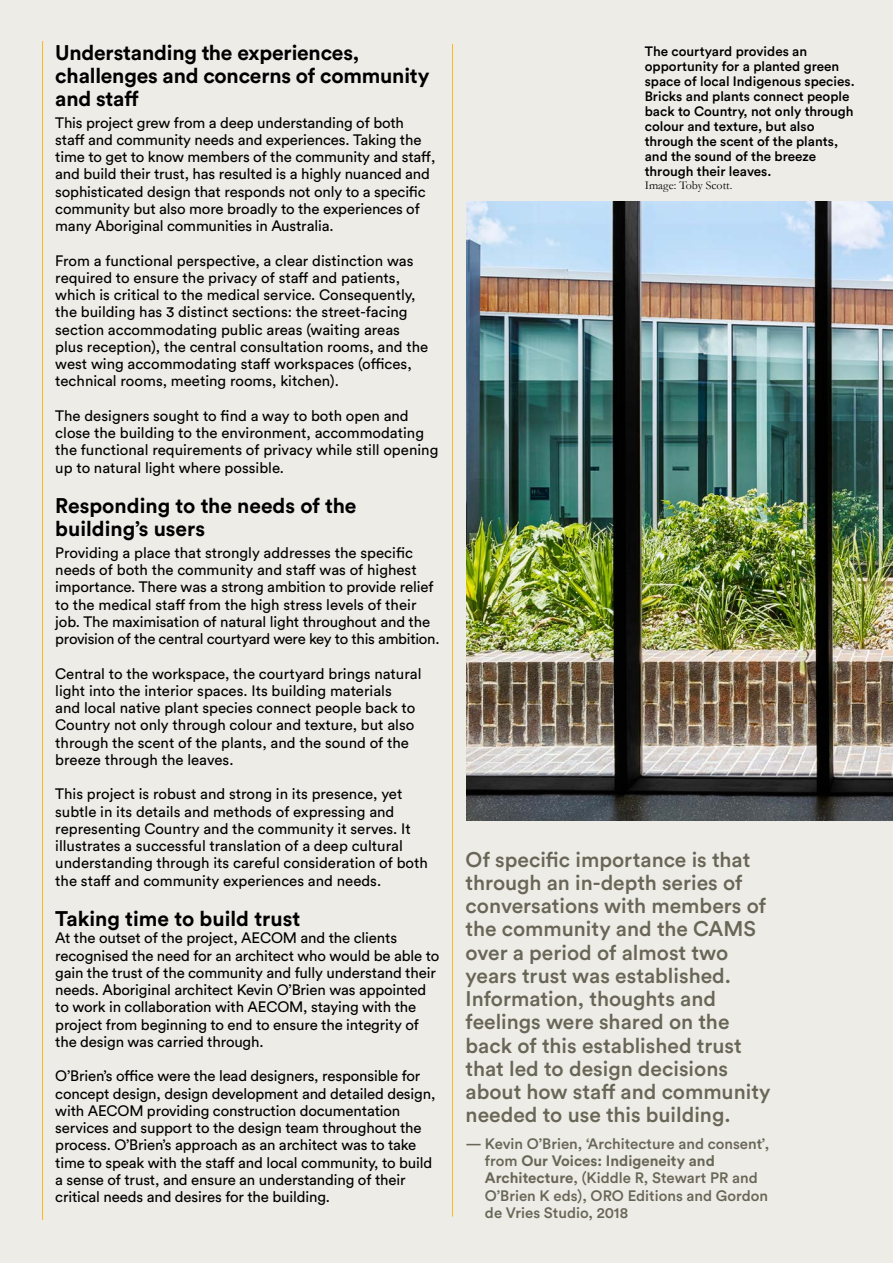
<style>
.page{position:relative;width:893px;height:1263px;background:#edece7}
.page>*{position:absolute;margin:0;border:0;box-sizing:border-box;transform-origin:0 0}
.GANSW_bodytext{font:500 21px/23.2px "Circular Std";color:#696657}
.GANSW_subheads{font:700 21px/23.2px "Circular Std";letter-spacing:-.01em;color:#000}
.GANSW_bodytext-2{font:700 21px "Circular Std";color:#000}
.GANSW_bodytext-3{font:15px/17.2px "Circular Std";letter-spacing:-.005em;color:#000}
.GANSW_bodytext-4{font:500 15px/17.2px "Circular Std";color:#696657}
.GANSW_CaptionDiagram{font:500 13.5px/15px "Circular Std";color:#000}
.GANSW_Caption{font:12px "Garamond";color:#000}
.s1{font-weight:700}
</style>
<div class="page">
<hr style="left:42px;top:41px;width:1px;height:1179px;background:#ffb71b">
<hr style="left:452px;top:44px;width:1px;height:1172px;background:#ffb71b">
<img style="left:466px;top:201px;width:427px;height:619px">
<p class="GANSW_subheads" style="left:55px;top:40px;width:376px">Understanding the experiences, challenges and concerns of community and staff</p>
<p class="GANSW_bodytext-3" style="left:55px;top:113px;width:382px">This project grew from a deep understanding of both staff and community needs and experiences. Taking the time to get to know members of the community and staff, and build their trust, has resulted is a highly nuanced and sophisticated design that responds not only to a specific community but also more broadly to the experiences of many Aboriginal communities in Australia.</p>
<p class="GANSW_bodytext-3" style="left:55px;top:251px;width:375px">From a functional perspective, a clear distinction was required to ensure the privacy of staff and patients, which is critical to the medical service. Consequently, the building has 3 distinct sections: the street-facing section accommodating public areas (waiting areas plus reception), the central consultation rooms, and the west wing accommodating staff workspaces (offices, technical rooms, meeting rooms, kitchen).</p>
<p class="GANSW_bodytext-3" style="left:55px;top:407px;width:385px">The designers sought to find a way to both open and close the building to the environment, accommodating the functional requirements of privacy while still opening up to natural light where possible.</p>
<p class="GANSW_subheads" style="left:55px;top:494px;width:303px">Responding to the needs of the building’s users</p>
<p class="GANSW_bodytext-3" style="left:55px;top:544px;width:386px">Providing a place that strongly addresses the specific needs of both the community and staff was of highest importance. There was a strong ambition to provide relief to the medical staff from the high stress levels of their job. The maximisation of natural light throughout and the provision of the central courtyard were key to this ambition.</p>
<p class="GANSW_bodytext-3" style="left:55px;top:664px;width:368px">Central to the workspace, the courtyard brings natural light into the interior spaces. Its building materials<br>and local native plant species connect people back to Country not only through colour and texture, but also through the scent of the plants, and the sound of the breeze through the leaves.</p>
<p class="GANSW_bodytext-3" style="left:55px;top:785px;width:374px">This project is robust and strong in its presence, yet subtle in its details and methods of expressing and representing Country and the community it serves. It illustrates a successful translation of a deep cultural understanding through its careful consideration of both the staff and community experiences and needs.</p>
<p class="GANSW_bodytext-2" style="left:55px;top:905px;width:246px">Taking time to build trust</p>
<p class="GANSW_bodytext-3" style="left:55px;top:929px;width:386px">At the outset of the project, AECOM and the clients recognised the need for an architect who would be able to gain the trust of the community and fully understand their needs. Aboriginal architect Kevin O’Brien was appointed to work in collaboration with AECOM, staying with the project from beginning to end to ensure the integrity of the design was carried through.</p>
<p class="GANSW_bodytext-3" style="left:55px;top:1067px;width:382px">O’Brien’s office were the lead designers, responsible for concept design, design development and detailed design, with AECOM providing construction documentation services and support to the design team throughout the process. O’Brien’s approach as an architect was to take time to speak with the staff and local community, to build a sense of trust, and ensure an understanding of their critical needs and desires for the building.</p>
<p class="GANSW_CaptionDiagram" style="left:645px;top:43px;width:211px">The courtyard provides an opportunity for a planted green space of local Indigenous species.<br>Bricks and plants connect people back to Country, not only through colour and texture, but also through the scent of the plants, and the sound of the breeze through their leaves.</p>
<p class="GANSW_Caption" style="left:645px;top:178px;width:89px">Image: Toby Scott.</p>
<p class="GANSW_bodytext" style="left:466px;top:847px;width:306px">Of specific importance is that through an in-depth series of conversations with members of the community and the CAMS over a period of almost two years trust was established.<br>Information, thoughts and feelings were shared on the back of this established trust that led to design decisions about how staff and community needed to use this building.</p>
<p class="GANSW_bodytext-4" style="left:485px;top:1134px;width:286px;text-indent:-19px">— Kevin O’Brien, ‘Architecture and consent’, from <span class="s1">Our Voices: Indigeneity and Architecture</span>, (Kiddle R, Stewart PR and O’Brien K eds), ORO Editions and Gordon de Vries Studio, 2018</p>
</div>
